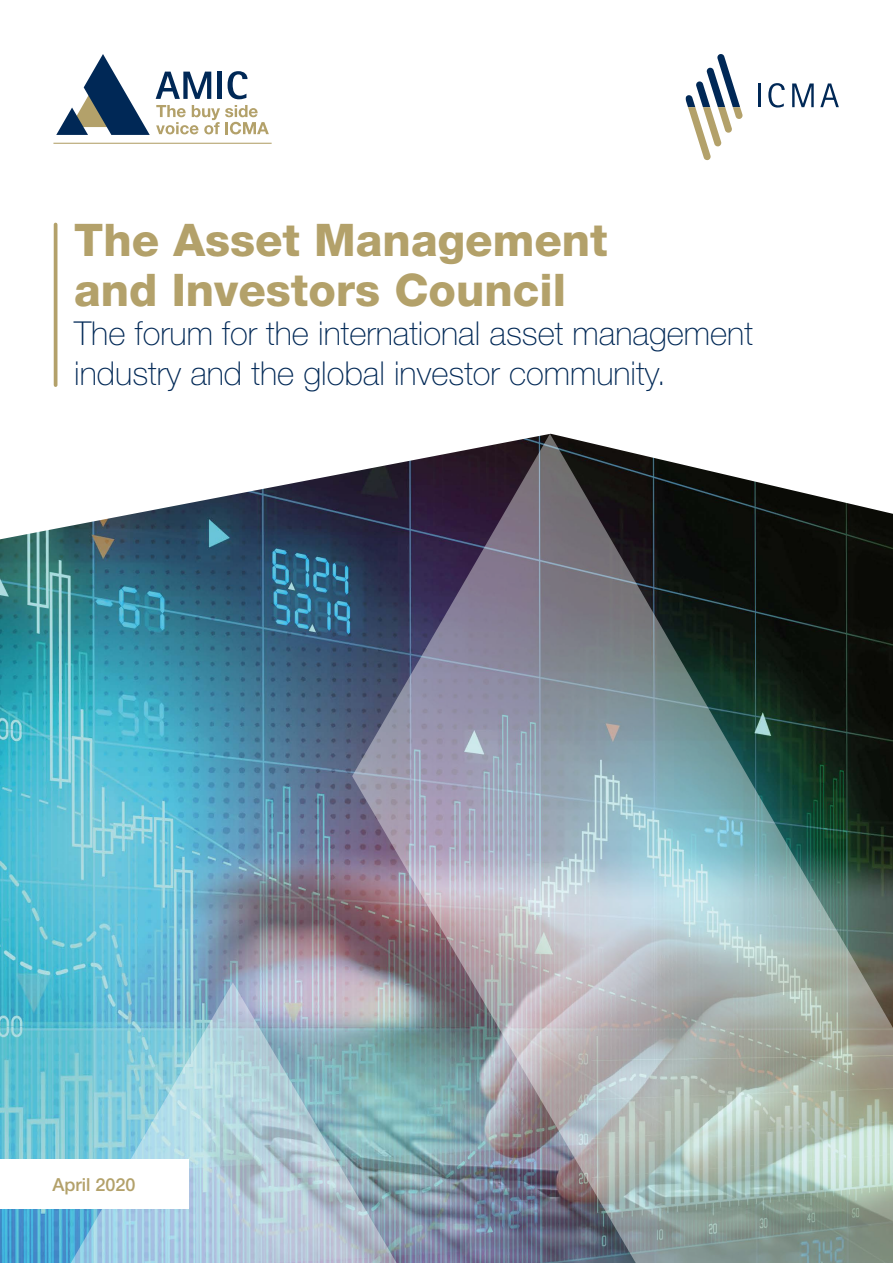
<style>
.page{position:relative;width:893px;height:1263px;background:#fff}
.page>*{position:absolute;margin:0;border:0;box-sizing:border-box;transform-origin:0 0}
.t1{font:800 45px/50.2px "Helvetica Neue";color:#b3a16a}
.t2{font:100 33px/39.6px "Helvetica Neue";color:#002856}
.t3{font:500 18px "Helvetica Neue";color:#b3a16a}
</style>
<div class="page">
<img style="left:0;top:525px;width:71px;height:738px">
<img style="left:71px;top:434px;width:822px;height:829px">
<hr style="left:53px;top:143px;width:219px;height:1px;background:#b3a16a">
<svg style="left:56px;top:54px;width:94px;height:81px"></svg>
<svg style="left:156px;top:105px;width:113px;height:29px"></svg>
<svg style="left:156px;top:72px;width:55px;height:27px"></svg>
<hr style="left:218px;top:72px;width:4px;height:27px;background:#002856">
<svg style="left:228px;top:71px;width:19px;height:28px"></svg>
<hr style="left:54px;top:224px;width:3px;height:161px;background:#b3a16a">
<hr style="left:758px;top:83px;width:3px;height:24px;background:#002856">
<svg style="left:768px;top:83px;width:17px;height:25px"></svg>
<svg style="left:792px;top:83px;width:22px;height:24px"></svg>
<svg style="left:820px;top:83px;width:19px;height:24px"></svg>
<svg style="left:685px;top:54px;width:58px;height:107px"></svg>
<div style="left:0;top:1160px;width:188px;height:49px;background:#fff"></div>
<h1 class="t1" style="left:74px;top:214px;width:535px">The Asset Management and Investors Council</h1>
<p class="t2" style="left:74px;top:314px;width:680px">The forum for the international asset management industry and the global investor community.</p>
<p class="t3" style="left:53px;top:1174px;width:85px">April 2020</p>
</div>
